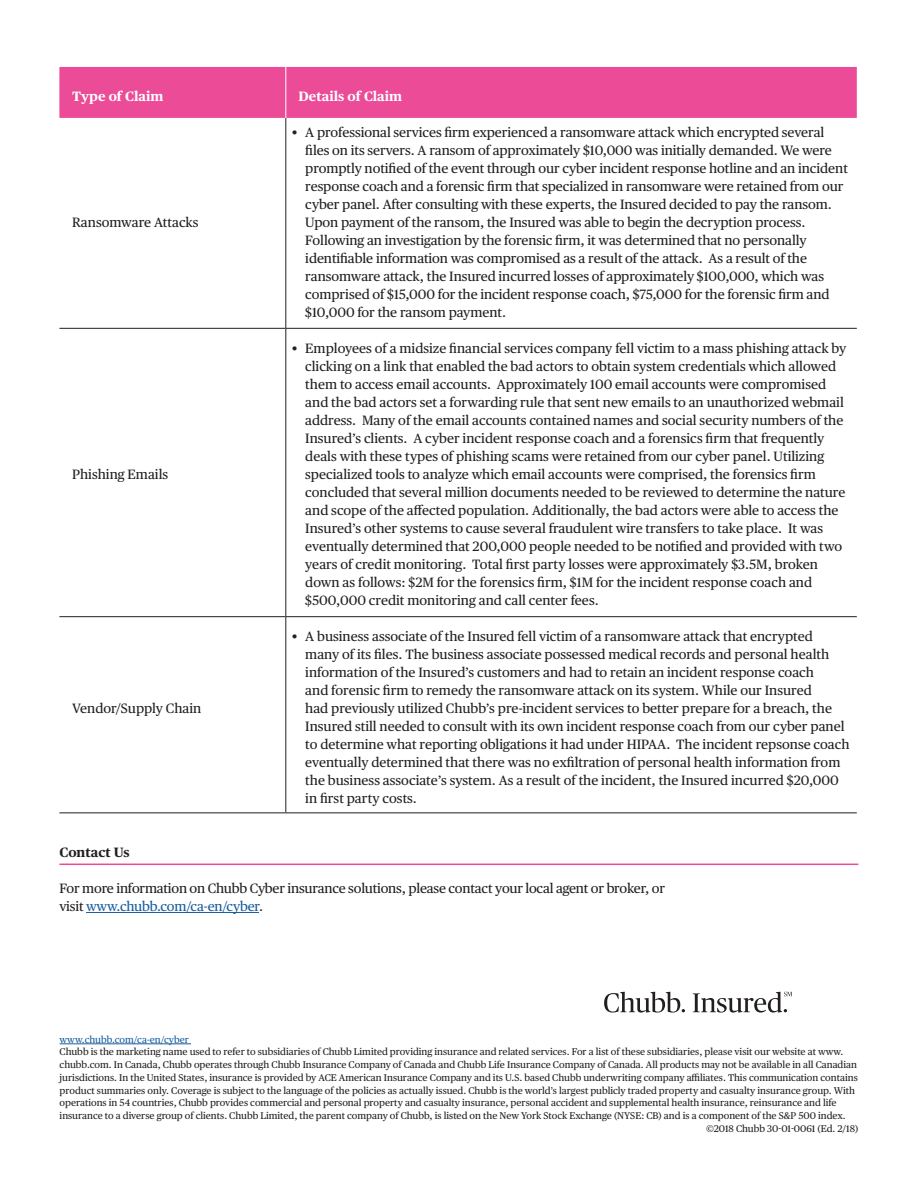
<style>
.page{position:relative;width:918px;height:1188px;background:#fff}
.page>*{position:absolute;margin:0;border:0;box-sizing:border-box;transform-origin:0 0}
.Body_Copy_Black{font:13.5px/18px "Chubb Publico Text";color:#231f20}
.Body_Copy_Black-2{font:700 13.5px "Chubb Publico Text";color:#fff}
.Headings_Pink_Rule{font:700 13.5px "Chubb Publico Text";color:#231f20}
.Legal{font:9.75px/12.8px "Chubb Publico Text";color:#231f20}
.Legal-2{font:9.75px "Chubb Publico Text";color:#175d9e}
.s1{color:#175d9e}
</style>
<div class="page">
<svg style="left:604px;top:992px;width:81px;height:21px"></svg>
<svg style="left:693px;top:992px;width:99px;height:21px"></svg>
<hr style="left:60px;top:1044px;width:131px;height:1px;background:#175d9e">
<div style="left:59px;top:67px;width:798px;height:51px;background:#eb4b97"></div>
<hr style="left:285px;top:118px;width:1px;height:210px;background:#231f20">
<hr style="left:59px;top:328px;width:227px;height:1px;background:#231f20">
<hr style="left:286px;top:328px;width:571px;height:1px;background:#231f20">
<hr style="left:285px;top:329px;width:1px;height:287px;background:#231f20">
<hr style="left:59px;top:616px;width:227px;height:1px;background:#231f20">
<hr style="left:286px;top:616px;width:571px;height:1px;background:#231f20">
<hr style="left:285px;top:617px;width:1px;height:195px;background:#231f20">
<hr style="left:59px;top:812px;width:227px;height:1px;background:#231f20">
<hr style="left:286px;top:812px;width:571px;height:1px;background:#231f20">
<hr style="left:285px;top:67px;width:1px;height:51px;background:#fff">
<hr style="left:59px;top:864px;width:799px;height:1px;background:#eb4b97">
<hr style="left:86px;top:912px;width:173px;height:1px;background:#175d9e">
<p class="Body_Copy_Black-2" style="left:72px;top:86px;width:93px">Type of Claim</p>
<p class="Body_Copy_Black-2" style="left:299px;top:86px;width:105px">Details of Claim</p>
<p class="Body_Copy_Black" style="left:72px;top:212px;width:128px">Ransomware Attacks</p>
<p class="Body_Copy_Black" style="left:72px;top:464px;width:98px">Phishing Emails</p>
<p class="Body_Copy_Black" style="left:72px;top:698px;width:131px">Vendor/Supply Chain</p>
<p class="Body_Copy_Black" style="left:305px;top:122px;width:544px;text-indent:-14px">• A professional services firm experienced a ransomware attack which encrypted several files on its servers. A ransom of approximately $10,000 was initially demanded. We were promptly notified of the event through our cyber incident response hotline and an incident response coach and a forensic firm that specialized in ransomware were retained from our cyber panel. After consulting with these experts, the Insured decided to pay the ransom.<br>Upon payment of the ransom, the Insured was able to begin the decryption process.<br>Following an investigation by the forensic firm, it was determined that no personally identifiable information was compromised as a result of the attack. As a result of the ransomware attack, the Insured incurred losses of approximately $100,000, which was comprised of $15,000 for the incident response coach, $75,000 for the forensic firm and $10,000 for the ransom payment.</p>
<p class="Body_Copy_Black" style="left:305px;top:338px;width:543px;text-indent:-14px">• Employees of a midsize financial services company fell victim to a mass phishing attack by clicking on a link that enabled the bad actors to obtain system credentials which allowed them to access email accounts. Approximately 100 email accounts were compromised and the bad actors set a forwarding rule that sent new emails to an unauthorized webmail address. Many of the email accounts contained names and social security numbers of the Insured’s clients. A cyber incident response coach and a forensics firm that frequently deals with these types of phishing scams were retained from our cyber panel. Utilizing specialized tools to analyze which email accounts were comprised, the forensics firm concluded that several million documents needed to be reviewed to determine the nature and scope of the affected population. Additionally, the bad actors were able to access the Insured’s other systems to cause several fraudulent wire transfers to take place. It was eventually determined that 200,000 people needed to be notified and provided with two years of credit monitoring. Total first party losses were approximately $3.5M, broken down as follows: $2M for the forensics firm, $1M for the incident response coach and $500,000 credit monitoring and call center fees.</p>
<p class="Body_Copy_Black" style="left:305px;top:626px;width:546px;text-indent:-14px">• A business associate of the Insured fell victim of a ransomware attack that encrypted many of its files. The business associate possessed medical records and personal health information of the Insured’s customers and had to retain an incident response coach<br>and forensic firm to remedy the ransomware attack on its system. While our Insured<br>had previously utilized Chubb’s pre-incident services to better prepare for a breach, the Insured still needed to consult with its own incident response coach from our cyber panel to determine what reporting obligations it had under HIPAA. The incident repsonse coach eventually determined that there was no exfiltration of personal health information from the business associate’s system. As a result of the incident, the Insured incurred $20,000 in first party costs.</p>
<p class="Headings_Pink_Rule" style="left:59px;top:842px;width:72px">Contact Us</p>
<p class="Body_Copy_Black" style="left:59px;top:878px;width:607px">For more information on Chubb Cyber insurance solutions, please contact your local agent or broker, or visit <span class="s1">www.chubb.com/ca-en/cyber</span>.</p>
<p class="Legal-2" style="left:60px;top:1032px;width:131px">www.chubb.com/ca-en/cyber</p>
<p class="Legal" style="left:60px;top:1045px;width:800px">Chubb is the marketing name used to refer to subsidiaries of Chubb Limited providing insurance and related services. For a list of these subsidiaries, please visit our website at www. chubb.com. In Canada, Chubb operates through Chubb Insurance Company of Canada and Chubb Life Insurance Company of Canada. All products may not be available in all Canadian jurisdictions. In the United States, insurance is provided by ACE American Insurance Company and its U.S. based Chubb underwriting company affiliates. This communication contains product summaries only. Coverage is subject to the language of the policies as actually issued. Chubb is the world’s largest publicly traded property and casualty insurance group. With operations in 54 countries, Chubb provides commercial and personal property and casualty insurance, personal accident and supplemental health insurance, reinsurance and life insurance to a diverse group of clients. Chubb Limited, the parent company of Chubb, is listed on the New York Stock Exchange (NYSE: CB) and is a component of the S&amp;P 500 index.</p>
<p class="Legal" style="left:706px;top:1121px;width:154px">©2018 Chubb 30-01-0061 (Ed. 2/18)</p>
</div>
